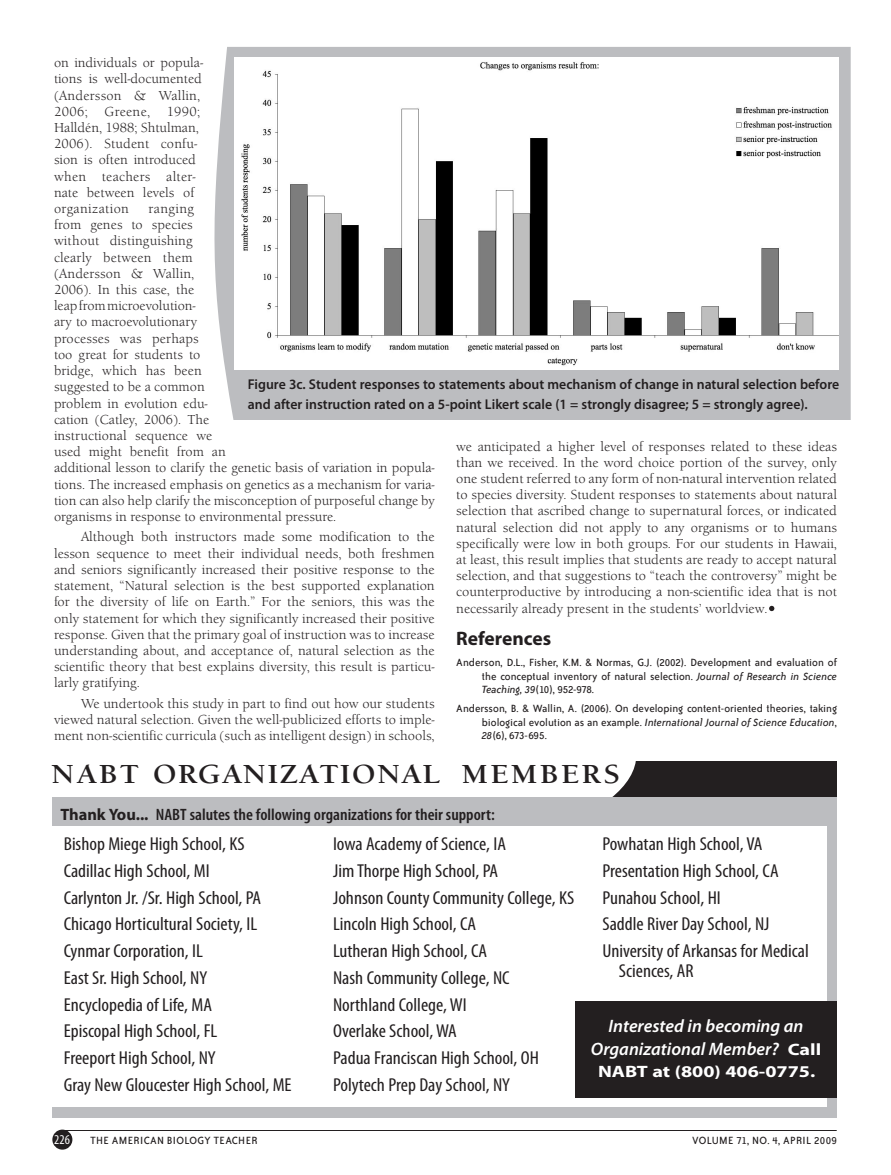
<style>
.page{position:relative;width:891px;height:1175px;background:#fff}
.page>*{position:absolute;margin:0;border:0;box-sizing:border-box;transform-origin:0 0}
.t1{font:700 27px "Berkeley Old ITC";letter-spacing:.06em;color:#231f20;scale:1.1 1}
.t2{font:700 19.5px "Myriad Pro";color:#231f20}
.t3{font:condensed 18.75px/26.7px "Myriad Pro";color:#231f20;scale:1.06 1}
.t4{font:condensed 18.75px/26.7px "Myriad Pro";color:#231f20;scale:1.05 1}
.t5{font:italic 600 18px/22.5px "Myriad Pro";color:#fff;text-align:center}
.t6{font:600 condensed 16.5px "Myriad Pro";color:#231f20;scale:1.06 1}
.t7{font:700 16.5px "Myriad";color:#fff;scale:1.22 1}
.t8{font:600 14.25px/19.8px "Myriad Pro";color:#231f20}
.t9{font:13.5px/16.2px "Berkeley Old ITC";color:#231f20;text-align:justify}
.t10{font:condensed 13.5px "Myriad";color:#fff}
.t11{font:12px/13.5px "Bailey Sans ITC";color:#231f20;text-align:justify}
.t12{font:12px "Bailey Sans ITC";letter-spacing:.03em;color:#231f20}
.s1{font-style:italic}
.s2{font-weight:700;font-stretch:normal}
.s3{font-family:"Myriad";font-weight:700;font-style:normal;font-size:16.5px}
</style>
<div class="page">
<div style="left:173px;top:761px;width:664px;height:90px;background:#231f20"></div>
<div style="left:173px;top:761px;width:463px;height:36px;background:#fff"></div>
<div style="left:52px;top:797px;width:785px;height:320px;background:#bcbdc0"></div>
<div style="left:768px;top:605px;width:7px;height:7px;background:#231f20;border-radius:50%"></div>
<div style="left:768px;top:604px;width:8px;height:8px;border:1px solid #fff;border-radius:50%"></div>
<svg style="left:214px;top:47px;width:637px;height:373px;fill:#bcbdc0"></svg>
<img style="left:234px;top:57px;width:605px;height:311px">
<div style="left:47px;top:826px;width:780px;height:281px;background:#fff"></div>
<div style="left:576px;top:1001px;width:261px;height:97px;background:#231f20"></div>
<div style="left:52px;top:1129px;width:20px;height:20px;background:#231f20;border-radius:50%"></div>
<hr style="left:61px;top:1130px;width:776px;height:1px;background:#231f20">
<p class="t9" style="left:54px;top:55px;width:151px;text-align:left">on individuals or popula&shy;tions is well-documented (Andersson &amp; Wallin,<br>2006; Greene, 1990;<br>Halldén, 1988; Shtulman,<br>2006). Student confu&shy;sion is often introduced when teachers alter&shy;nate between levels of organization</p>
<p class="t9" style="left:54px;top:201px;width:382px;text-align:left;text-indent:95px">ranging<br>from genes to species<br>without distinguishing<br>clearly between them<br>(Andersson &amp; Wallin,<br>2006). In this case, the<br>leap from microevolution-<br>ary to macroevolutionary<br>processes was perhaps<br>too great for students to<br>bridge, which has been<br>suggested to be a common<br>problem in evolution edu-<br>cation (Catley, 2006). The<br>instructional sequence we<br>used might benefit from an<br>additional lesson to clarify the genetic basis of variation in popula&shy;tions. The increased emphasis on genetics as a mechanism for varia&shy;tion can also help clarify the misconception of purposeful change by organisms in response to environmental pressure.</p>
<p class="t9" style="left:54px;top:529px;width:382px;text-indent:27px">Although both instructors made some modification to the lesson sequence to meet their individual needs, both freshmen and seniors significantly increased their positive response to the statement, “Natural selection is the best supported explanation for the diversity of life on Earth.” For the seniors, this was the only statement for which they significantly increased their positive response. Given that the primary goal of instruction was to increase understanding about, and acceptance of, natural selection as the scientific theory that best explains diversity, this result is particu&shy;larly gratifying.</p>
<p class="t9" style="left:54px;top:695px;width:382px;text-indent:27px">We undertook this study in part to find out how our students viewed natural selection. Given the well-publicized efforts to imple&shy;ment non-scientific curricula (such as intelligent design) in schools,</p>
<p class="t8" style="left:248px;top:375px;width:593px">Figure 3c. Student responses to statements about mechanism of change in natural selection before and after instruction rated on a 5-point Likert scale (1 = strongly disagree; 5 = strongly agree).</p>
<p class="t9" style="left:456px;top:438px;width:382px">we anticipated a higher level of responses related to these ideas than we received. In the word choice portion of the survey, only one student referred to any form of non-natural intervention related to species diversity. Student responses to statements about natural selection that ascribed change to supernatural forces, or indicated natural selection did not apply to any organisms or to humans specifically were low in both groups. For our students in Hawaii, at least, this result implies that students are ready to accept natural selection, and that suggestions to “teach the controversy” might be counterproductive by introducing a non-scientific idea that is not necessarily already present in the students’ worldview.</p>
<h2 class="t2" style="left:456px;top:627px;width:96px">References</h2>
<p class="t11" style="left:482px;top:656px;width:357px;text-indent:-26px">Anderson, D.L., Fisher, K.M. &amp; Normas, G.J. (2002). Development and evaluation of the conceptual inventory of natural selection. <span class="s1">Journal of Research in Science Teaching, 39</span>(10), 952-978.</p>
<p class="t11" style="left:482px;top:702px;width:357px;text-indent:-25px">Andersson, B. &amp; Wallin, A. (2006). On developing content-oriented theories, taking biological evolution as an example. <span class="s1">International Journal of Science Education</span>, <span class="s1">28</span>(6), 673-695.</p>
<h1 class="t1" style="left:51px;top:758px;width:518px">NABT ORGANIZATIONAL MEMBERS</h1>
<p class="t6" style="left:60px;top:805px;width:411px"><span class="s2">Thank You...</span> NABT salutes the following organizations for their support:</p>
<p class="t4" style="left:64px;top:831px;width:218px">Bishop Miege High School, KS<br>Cadillac High School, MI<br>Carlynton Jr. /Sr. High School, PA<br>Chicago Horticultural Society, IL<br>Cynmar Corporation, IL<br>East Sr. High School, NY<br>Encyclopedia of Life, MA<br>Episcopal High School, FL<br>Freeport High School, NY<br>Gray New Gloucester High School, ME</p>
<p class="t3" style="left:333px;top:831px;width:229px">Iowa Academy of Science, IA<br>Jim Thorpe High School, PA<br>Johnson County Community College, KS<br>Lincoln High School, CA<br>Lutheran High School, CA<br>Nash Community College, NC<br>Northland College, WI<br>Overlake School, WA<br>Padua Franciscan High School, OH<br>Polytech Prep Day School, NY</p>
<h3 class="t3" style="left:602px;top:831px;width:196px">Powhatan High School, VA<br>Presentation High School, CA<br>Punahou School, HI<br>Saddle River Day School, NJ<br>University of Arkansas for Medical</h3>
<h3 class="t3" style="left:619px;top:958px;width:72px">Sciences, AR</h3>
<h3 class="t5" style="left:591px;top:1015px;width:232px">Interested in becoming an<br>Organizational Member? <span class="s3">Call</span></h3>
<p class="t7" style="left:598px;top:1063px;width:180px">NABT at (800) 406-0775.</p>
<p class="t10" style="left:54px;top:1132px;width:17px">226</p>
<p class="t12" style="left:90px;top:1134px;width:169px">THE AMERICAN BIOLOGY TEACHER</p>
<p class="t12" style="left:692px;top:1134px;width:146px">VOLUME 71, NO. 4, APRIL 2009</p>
</div>
